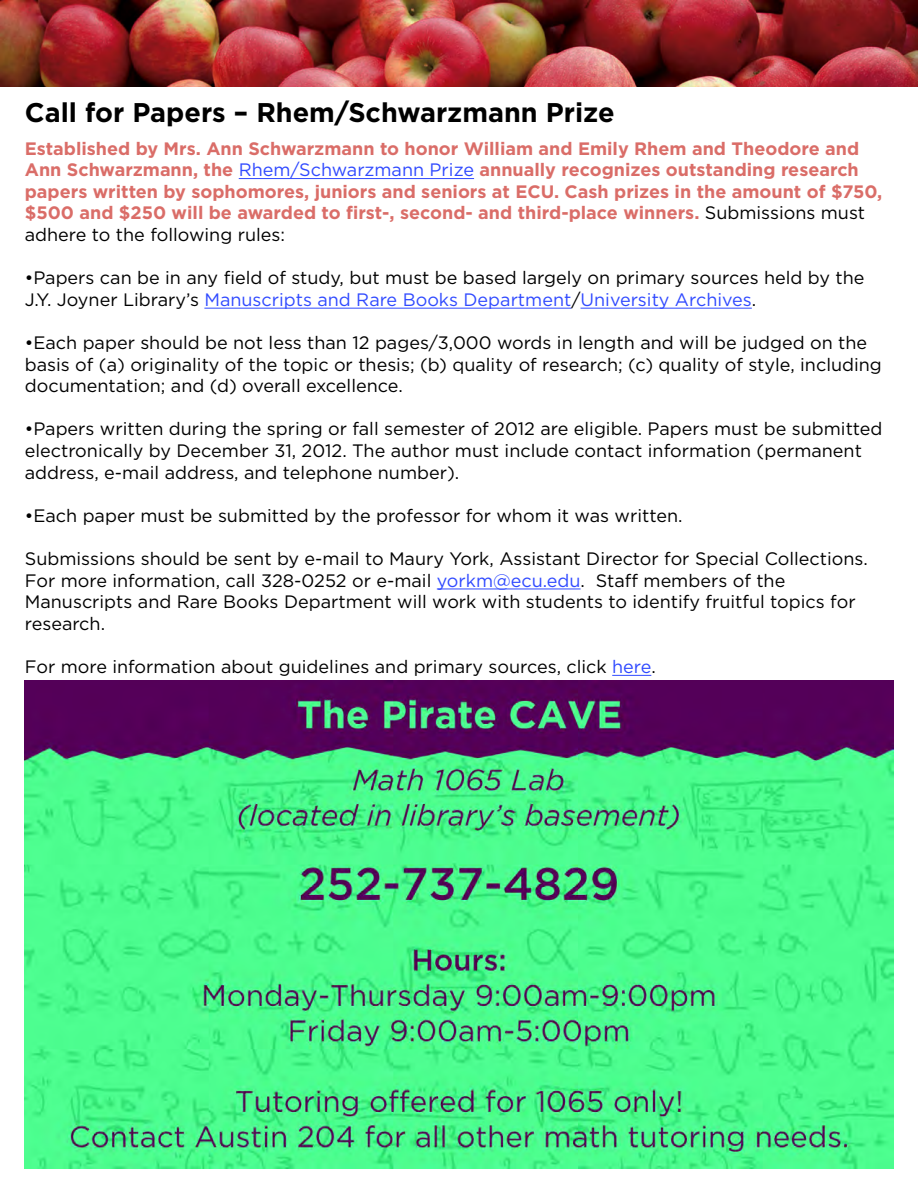
<style>
.page{position:relative;width:918px;height:1188px;background:#fff}
.page>*{position:absolute;margin:0;border:0;box-sizing:border-box;transform-origin:0 0}
.t1{font:700 27px "Gotham";color:#000}
.t2{font:18px/21.6px "Gotham";color:#000}
.t3{font:700 18px/21.6px "Gotham";color:#da6d68}
.s1{font-weight:400;color:#304aff}
.s2{font-weight:400;color:#000}
.s3{color:#304aff}
</style>
<div class="page">
<img style="left:0;top:0;width:918px;height:86px">
<hr style="left:239px;top:178px;width:235px;height:1px;background:#304aff">
<hr style="left:204px;top:308px;width:367px;height:1px;background:#304aff">
<hr style="left:581px;top:308px;width:171px;height:1px;background:#304aff">
<hr style="left:437px;top:589px;width:144px;height:1px;background:#304aff">
<hr style="left:612px;top:675px;width:39px;height:1px;background:#304aff">
<img style="left:25px;top:681px;width:868px;height:488px">
<h1 class="t1" style="left:25px;top:97px;width:591px">Call for Papers – Rhem/Schwarzmann Prize</h1>
<p class="t3" style="left:25px;top:137px;width:859px">Established by Mrs. Ann Schwarzmann to honor William and Emily Rhem and Theodore and Ann Schwarzmann, the <span class="s1">Rhem/Schwarzmann Prize</span> annually recognizes outstanding research papers written by sophomores, juniors and seniors at ECU. Cash prizes in the amount of $750, $500 and $250 will be awarded to first-, second- and third-place winners. <span class="s2">Submissions must adhere to the following rules:</span></p>
<p class="t2" style="left:25px;top:267px;width:841px">•Papers can be in any field of study, but must be based largely on primary sources held by the<br>J.Y. Joyner Library’s <span class="s3">Manuscripts and Rare Books Department</span>/<span class="s3">University Archives</span>.</p>
<p class="t2" style="left:25px;top:331px;width:859px">•Each paper should be not less than 12 pages/3,000 words in length and will be judged on the basis of (a) originality of the topic or thesis; (b) quality of research; (c) quality of style, including documentation; and (d) overall excellence.</p>
<p class="t2" style="left:25px;top:418px;width:859px">•Papers written during the spring or fall semester of 2012 are eligible. Papers must be submitted electronically by December 31, 2012. The author must include contact information (permanent address, e-mail address, and telephone number).</p>
<p class="t2" style="left:25px;top:504px;width:659px">•Each paper must be submitted by the professor for whom it was written.</p>
<p class="t2" style="left:25px;top:547px;width:845px">Submissions should be sent by e-mail to Maury York, Assistant Director for Special Collections.<br>For more information, call 328-0252 or e-mail <span class="s3">yorkm@ecu.edu</span>. Staff members of the Manuscripts and Rare Books Department will work with students to identify fruitful topics for research.</p>
<p class="t2" style="left:25px;top:655px;width:632px">For more information about guidelines and primary sources, click <span class="s3">here</span>.</p>
</div>
